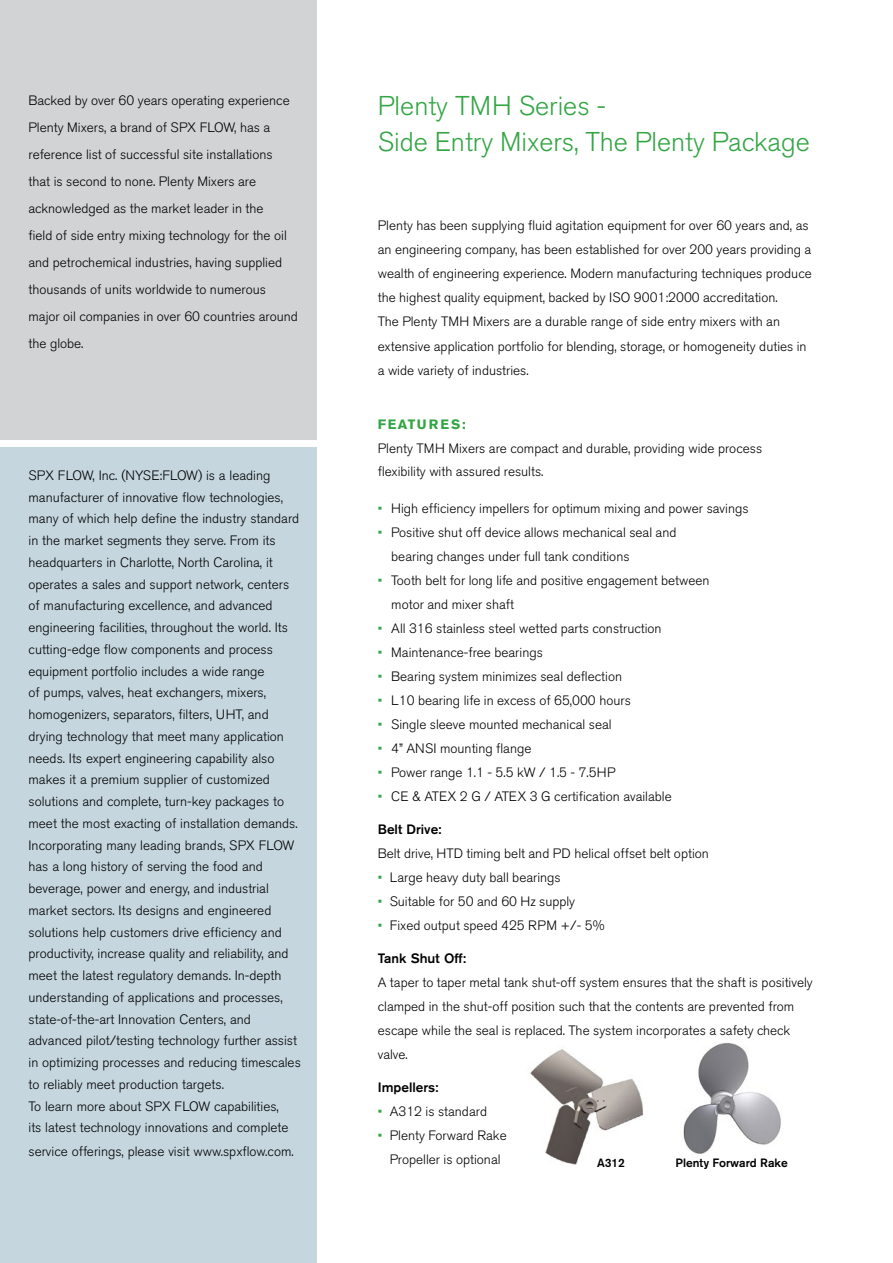
<style>
.page{position:relative;width:893px;height:1263px;background:#fff}
.page>*{position:absolute;margin:0;border:0;box-sizing:border-box;transform-origin:0 0}
.Body_Copy_Headline{font:300 27px "Akzidenz Grotesk BE";color:#33a544}
._02_Sidebar_text{font:300 13.5px/21.8px "Akzidenz Grotesk BE";color:#000}
.Bullet_Copy{font:300 13.5px/27px "Akzidenz Grotesk BE";color:#000}
.t1{font:500 13.5px "Akzidenz Grotesk BE";color:#000}
.t2{font:500 12px "Akzidenz Grotesk BE";color:#000}
.s1{font-weight:700;color:#33a544}
.s2{color:#33a544}
</style>
<div class="page">
<img style="left:683px;top:1043px;width:98px;height:111px">
<img style="left:530px;top:1049px;width:114px;height:116px">
<div style="left:0;top:0;width:317px;height:439px;background:#d1d3d4"></div>
<div style="left:0;top:448px;width:317px;height:815px;background:#c5d6df"></div>
<p class="Bullet_Copy" style="left:29px;top:87px;width:271px">Backed by over 60 years operating experience Plenty Mixers, a brand of SPX FLOW, has a reference list of successful site installations<br>that is second to none. Plenty Mixers are acknowledged as the market leader in the<br>field of side entry mixing technology for the oil and petrochemical industries, having supplied thousands of units worldwide to numerous major oil companies in over 60 countries around the globe.</p>
<p class="_02_Sidebar_text" style="left:29px;top:464px;width:272px">SPX FLOW, Inc. (NYSE:FLOW) is a leading manufacturer of innovative flow technologies, many of which help define the industry standard in the market segments they serve. From its headquarters in Charlotte, North Carolina, it operates a sales and support network, centers of manufacturing excellence, and advanced engineering facilities, throughout the world. Its cutting-edge flow components and process equipment portfolio includes a wide range<br>of pumps, valves, heat exchangers, mixers, homogenizers, separators, filters, UHT, and drying technology that meet many application needs. Its expert engineering capability also makes it a premium supplier of customized solutions and complete, turn-key packages to meet the most exacting of installation demands.</p>
<p class="_02_Sidebar_text" style="left:29px;top:834px;width:274px">Incorporating many leading brands, SPX FLOW has a long history of serving the food and beverage, power and energy, and industrial market sectors. Its designs and engineered solutions help customers drive efficiency and productivity, increase quality and reliability, and meet the latest regulatory demands. In-depth understanding of applications and processes, state-of-the-art Innovation Centers, and advanced pilot/testing technology further assist in optimizing processes and reducing timescales to reliably meet production targets.</p>
<p class="_02_Sidebar_text" style="left:29px;top:1095px;width:261px">To learn more about SPX FLOW capabilities, its latest technology innovations and complete</p>
<p class="_02_Sidebar_text" style="left:29px;top:1141px;width:267px">service offerings, please visit www.spxflow.com.</p>
<p class="Body_Copy_Headline" style="left:378px;top:90px;width:230px">Plenty TMH Series -</p>
<p class="Body_Copy_Headline" style="left:378px;top:126px;width:433px">Side Entry Mixers, The Plenty Package</p>
<p class="_02_Sidebar_text" style="left:378px;top:214px;width:436px;line-height:24px">Plenty has been supplying fluid agitation equipment for over 60 years and, as an engineering company, has been established for over 200 years providing a wealth of engineering experience. Modern manufacturing techniques produce the highest quality equipment, backed by ISO 9001:2000 accreditation.</p>
<p class="_02_Sidebar_text" style="left:378px;top:310px;width:430px;line-height:24px">The Plenty TMH Mixers are a durable range of side entry mixers with an extensive application portfolio for blending, storage, or homogeneity duties in a wide variety of industries.</p>
<p class="_02_Sidebar_text" style="left:378px;top:412px;width:386px;line-height:23.7px"><span class="s1">FEATURES:<br></span>Plenty TMH Mixers are compact and durable, providing wide process flexibility with assured results.</p>
<p class="Bullet_Copy" style="left:378px;top:495px;width:372px"><span class="s2">•</span> High efficiency impellers for optimum mixing and power savings</p>
<p class="Bullet_Copy" style="left:391px;top:520px;width:287px;line-height:24px;text-indent:-14px"><span class="s2">•</span> Positive shut off device allows mechanical seal and bearing changes under full tank conditions</p>
<p class="Bullet_Copy" style="left:391px;top:568px;width:320px;line-height:24px;text-indent:-14px"><span class="s2">•</span> Tooth belt for long life and positive engagement between motor and mixer shaft</p>
<p class="Bullet_Copy" style="left:378px;top:615px;width:285px"><span class="s2">•</span> All 316 stainless steel wetted parts construction</p>
<p class="Bullet_Copy" style="left:378px;top:639px;width:167px"><span class="s2">•</span> Maintenance-free bearings</p>
<p class="Bullet_Copy" style="left:378px;top:663px;width:246px"><span class="s2">•</span> Bearing system minimizes seal deflection</p>
<p class="Bullet_Copy" style="left:378px;top:687px;width:255px"><span class="s2">•</span> L10 bearing life in excess of 65,000 hours</p>
<p class="Bullet_Copy" style="left:378px;top:711px;width:235px"><span class="s2">•</span> Single sleeve mounted mechanical seal</p>
<p class="Bullet_Copy" style="left:378px;top:735px;width:155px"><span class="s2">•</span> 4” ANSI mounting flange</p>
<p class="Bullet_Copy" style="left:378px;top:759px;width:239px"><span class="s2">•</span> Power range 1.1 - 5.5 kW / 1.5 - 7.5HP</p>
<p class="Bullet_Copy" style="left:378px;top:783px;width:295px"><span class="s2">•</span> CE &amp; ATEX 2 G / ATEX 3 G certification available</p>
<p class="t1" style="left:378px;top:821px;width:65px">Belt Drive:</p>
<p class="Bullet_Copy" style="left:378px;top:840px;width:333px">Belt drive, HTD timing belt and PD helical offset belt option</p>
<p class="Bullet_Copy" style="left:378px;top:864px;width:184px"><span class="s2">•</span> Large heavy duty ball bearings</p>
<p class="Bullet_Copy" style="left:378px;top:888px;width:199px"><span class="s2">•</span> Suitable for 50 and 60 Hz supply</p>
<p class="Bullet_Copy" style="left:378px;top:912px;width:228px"><span class="s2">•</span> Fixed output speed 425 RPM +/- 5%</p>
<p class="t1" style="left:378px;top:950px;width:90px">Tank Shut Off:</p>
<p class="Bullet_Copy" style="left:378px;top:970px;width:436px;line-height:24px">A taper to taper metal tank shut-off system ensures that the shaft is positively clamped in the shut-off position such that the contents are prevented from escape while the seal is replaced. The system incorporates a safety check valve.</p>
<p class="t1" style="left:378px;top:1079px;width:62px">Impellers:</p>
<p class="Bullet_Copy" style="left:378px;top:1098px;width:111px"><span class="s2">•</span> A312 is standard</p>
<p class="Bullet_Copy" style="left:378px;top:1123px;width:130px;line-height:24px;text-align:center"><span class="s2">•</span> Plenty Forward Rake<br>Propeller is optional</p>
<p class="t2" style="left:597px;top:1155px;width:29px">A312</p>
<p class="t2" style="left:676px;top:1155px;width:114px">Plenty Forward Rake</p>
</div>
